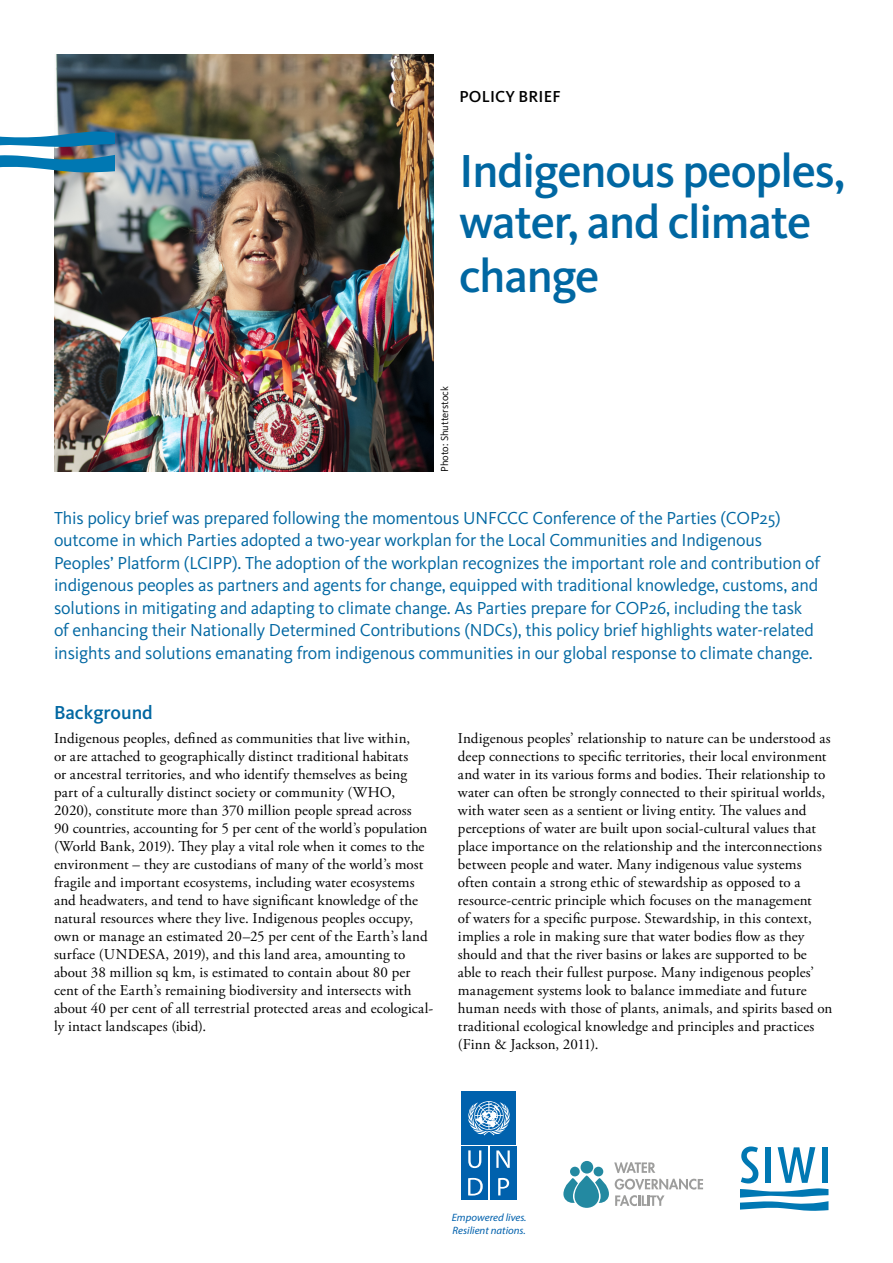
<style>
.page{position:relative;width:893px;height:1263px;background:#fff}
.page>*{position:absolute;margin:0;border:0;box-sizing:border-box;transform-origin:0 0}
.t1{font:500 48px/52.5px "Kievit OT";letter-spacing:-.025em;color:#0067a2}
.t2{font:500 19.5px "Kievit OT";color:#0067a2}
.t3{font:18px/22.5px "Kievit OT";letter-spacing:-.01em;color:#0067a2}
.t4{font:500 16.5px "Kievit OT";letter-spacing:.01em;color:#000}
.t5{font:15px/18px "Adobe Garamond Pro";letter-spacing:.01em;color:#000}
.t6{font:italic 10.65px/12.8px "Myriad Pro";color:#0061ad}
.t7{font:10.5px "Kievit OT";color:#000}
</style>
<div class="page">
<svg style="left:740px;top:1146px;width:88px;height:65px"></svg>
<div style="left:822px;top:1147px;width:6px;height:36px;background:#0078b3"></div>
<img style="left:54px;top:54px;width:380px;height:418px">
<svg style="left:0;top:155px;width:115px;height:17px;background:#388db4"></svg>
<svg style="left:0;top:131px;width:115px;height:17px"></svg>
<div style="left:462px;top:1146px;width:26px;height:26px;background:#0061ad"></div>
<svg style="left:468px;top:1150px;width:13px;height:18px"></svg>
<div style="left:490px;top:1146px;width:26px;height:26px;background:#0061ad"></div>
<svg style="left:496px;top:1150px;width:14px;height:18px"></svg>
<div style="left:490px;top:1174px;width:26px;height:26px;background:#0061ad"></div>
<svg style="left:498px;top:1178px;width:11px;height:17px"></svg>
<div style="left:461px;top:1174px;width:27px;height:26px;background:#0061ad"></div>
<svg style="left:468px;top:1178px;width:15px;height:17px"></svg>
<div style="left:462px;top:1091px;width:54px;height:53px;background:#0061ad"></div>
<svg style="left:468px;top:1101px;width:42px;height:34px"></svg>
<svg style="left:563px;top:1178px;width:13px;height:25px"></svg>
<svg style="left:595px;top:1162px;width:108px;height:44px"></svg>
<svg style="left:574px;top:1175px;width:25px;height:33px"></svg>
<div style="left:570px;top:1167px;width:10px;height:9px;background:#2389a1;border-radius:50%"></div>
<div style="left:594px;top:1167px;width:9px;height:9px;background:#2389a1;border-radius:50%"></div>
<div style="left:581px;top:1161px;width:12px;height:12px;background:#2389a1;border-radius:50%"></div>
<p class="t4" style="left:459px;top:87px;width:103px">POLICY BRIEF</p>
<h1 class="t1" style="left:459px;top:146px;width:388px">Indigenous peoples, water, and climate change</h1>
<p class="t7" style="left:439px;top:472px;width:88px;rotate:-90deg">Photo: Shutterstock</p>
<p class="t3" style="left:54px;top:507px;width:768px">This policy brief was prepared following the momentous UNFCCC Conference of the Parties (COP25) outcome in which Parties adopted a two-year workplan for the Local Communities and Indigenous Peoples’ Platform (LCIPP). The adoption of the workplan recognizes the important role and contribution of indigenous peoples as partners and agents for change, equipped with traditional knowledge, customs, and solutions in mitigating and adapting to climate change. As Parties prepare for COP26, including the task of enhancing their Nationally Determined Contributions (NDCs), this policy brief highlights water-related insights and solutions emanating from indigenous communities in our global response to climate change.</p>
<h2 class="t2" style="left:54px;top:701px;width:100px">Background</h2>
<p class="t5" style="left:54px;top:729px;width:381px">Indigenous peoples, defined as communities that live within,<br>or are attached to geographically distinct traditional habitats<br>or ancestral territories, and who identify themselves as being part of a culturally distinct society or community (WHO, 2020), constitute more than 370 million people spread across<br>90 countries, accounting for 5 per cent of the world’s population (World Bank, 2019). They play a vital role when it comes to the environment – they are custodians of many of the world’s most fragile and important ecosystems, including water ecosystems and headwaters, and tend to have significant knowledge of the natural resources where they live. Indigenous peoples occupy, own or manage an estimated 20–25 per cent of the Earth’s land surface (UNDESA, 2019), and this land area, amounting to about 38 million sq km, is estimated to contain about 80 per cent of the Earth’s remaining biodiversity and intersects with about 40 per cent of all terrestrial protected areas and ecological&shy;ly intact landscapes (ibid).</p>
<p class="t5" style="left:458px;top:729px;width:376px">Indigenous peoples’ relationship to nature can be understood as deep connections to specific territories, their local environment and water in its various forms and bodies. Their relationship to water can often be strongly connected to their spiritual worlds, with water seen as a sentient or living entity. The values and perceptions of water are built upon social-cultural values that place importance on the relationship and the interconnections between people and water. Many indigenous value systems often contain a strong ethic of stewardship as opposed to a resource-centric principle which focuses on the management<br>of waters for a specific purpose. Stewardship, in this context, implies a role in making sure that water bodies flow as they should and that the river basins or lakes are supported to be able to reach their fullest purpose. Many indigenous peoples’ management systems look to balance immediate and future human needs with those of plants, animals, and spirits based on traditional ecological knowledge and principles and practices (Finn &amp; Jackson, 2011).</p>
<p class="t6" style="left:452px;top:1211px;width:76px">Empowered lives.<br>Resilient nations.</p>
</div>
